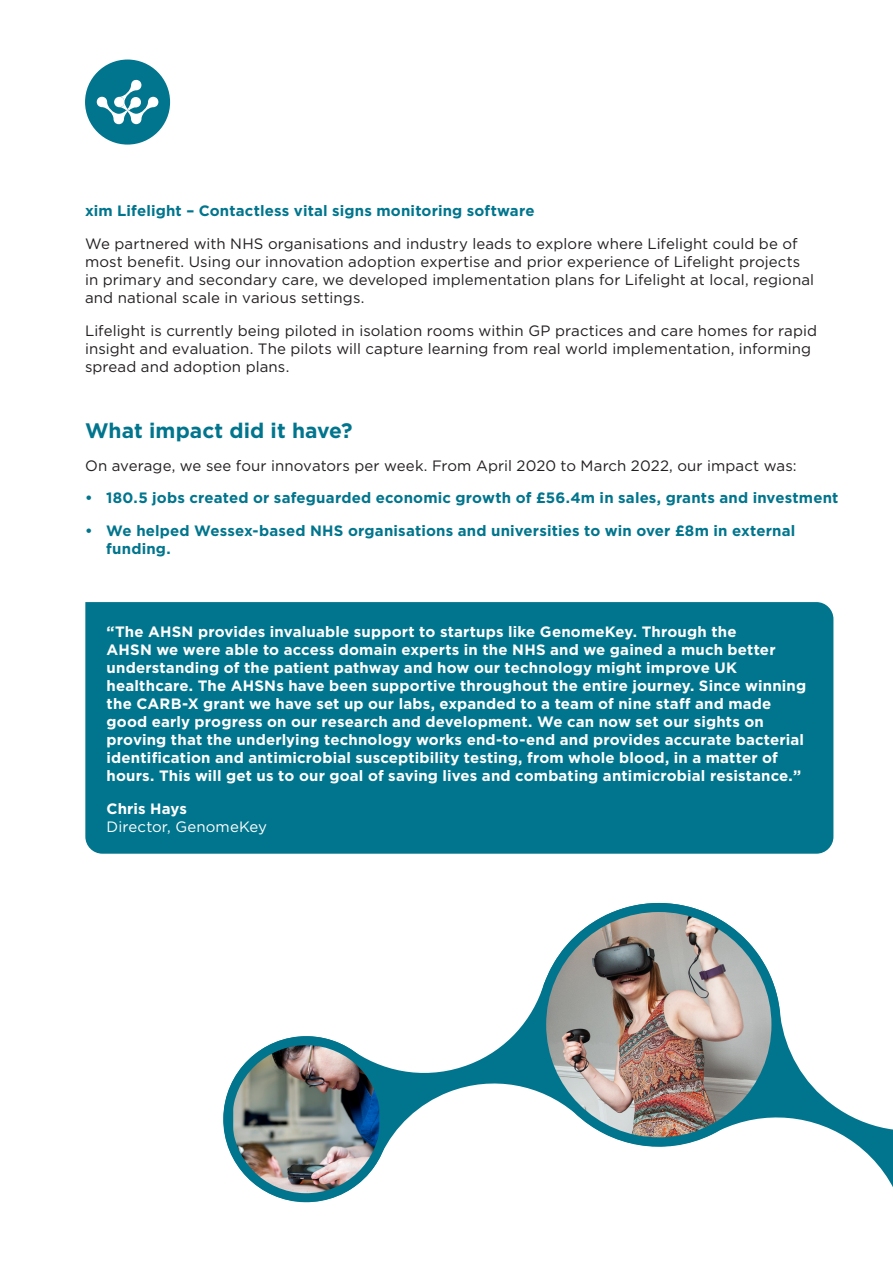
<style>
.page{position:relative;width:893px;height:1263px;background:#fff}
.page>*{position:absolute;margin:0;border:0;box-sizing:border-box;transform-origin:0 0}
.Intro_demi_bold_10{font:700 21px "Gotham";color:#00758d}
.Numbers{font:700 15px/18px "Gotham";letter-spacing:.01em;color:#fff}
.Intro_demi_bold_10-2{font:15px/18px "Gotham";letter-spacing:.005em;color:#231f20}
.Intro_demi_bold_10-3{font:700 15px/18px "Gotham";letter-spacing:.01em;color:#00758d}
.Numbers-2{font:15px/18px "Gotham";letter-spacing:.01em;color:#fff}
.s1{font-weight:700}
</style>
<div class="page">
<div style="left:85px;top:60px;width:85px;height:85px;background:#00758d;border-radius:50%"></div>
<svg style="left:96px;top:80px;width:63px;height:45px"></svg>
<div style="left:85px;top:602px;width:748px;height:252px;background:#00758d"></div>
<svg style="left:386px;top:902px;width:507px;height:285px"></svg>
<img style="left:542px;top:907px;width:231px;height:235px">
<div style="left:537px;top:903px;width:243px;height:243px;border:9px solid #00758d;border-radius:50%"></div>
<img style="left:223px;top:1036px;width:163px;height:167px">
<p class="Intro_demi_bold_10-3" style="left:85px;top:202px;width:451px">xim Lifelight – Contactless vital signs monitoring software</p>
<p class="Intro_demi_bold_10-2" style="left:85px;top:234px;width:731px">We partnered with NHS organisations and industry leads to explore where Lifelight could be of most benefit. Using our innovation adoption expertise and prior experience of Lifelight projects in primary and secondary care, we developed implementation plans for Lifelight at local, regional and national scale in various settings.</p>
<p class="Intro_demi_bold_10-2" style="left:85px;top:321px;width:734px">Lifelight is currently being piloted in isolation rooms within GP practices and care homes for rapid insight and evaluation. The pilots will capture learning from real world implementation, informing spread and adoption plans.</p>
<p class="Intro_demi_bold_10" style="left:85px;top:416px;width:269px">What impact did it have?</p>
<p class="Intro_demi_bold_10-2" style="left:85px;top:456px;width:713px">On average, we see four innovators per week. From April 2020 to March 2022, our impact was:</p>
<p class="Intro_demi_bold_10-3" style="left:85px;top:489px;width:755px">• 180.5 jobs created or safeguarded economic growth of £56.4m in sales, grants and investment</p>
<p class="Intro_demi_bold_10-3" style="left:106px;top:522px;width:690px;text-indent:-21px">• We helped Wessex-based NHS organisations and universities to win over £8m in external funding.</p>
<p class="Numbers" style="left:107px;top:622px;width:701px">“The AHSN provides invaluable support to startups like GenomeKey. Through the<br>AHSN we were able to access domain experts in the NHS and we gained a much better understanding of the patient pathway and how our technology might improve UK healthcare. The AHSNs have been supportive throughout the entire journey. Since winning the CARB-X grant we have set up our labs, expanded to a team of nine staff and made good early progress on our research and development. We can now set our sights on proving that the underlying technology works end-to-end and provides accurate bacterial identification and antimicrobial susceptibility testing, from whole blood, in a matter of hours. This will get us to our goal of saving lives and combating antimicrobial resistance.”</p>
<p class="Numbers-2" style="left:107px;top:799px;width:162px"><span class="s1">Chris Hays<br></span>Director, GenomeKey</p>
</div>
